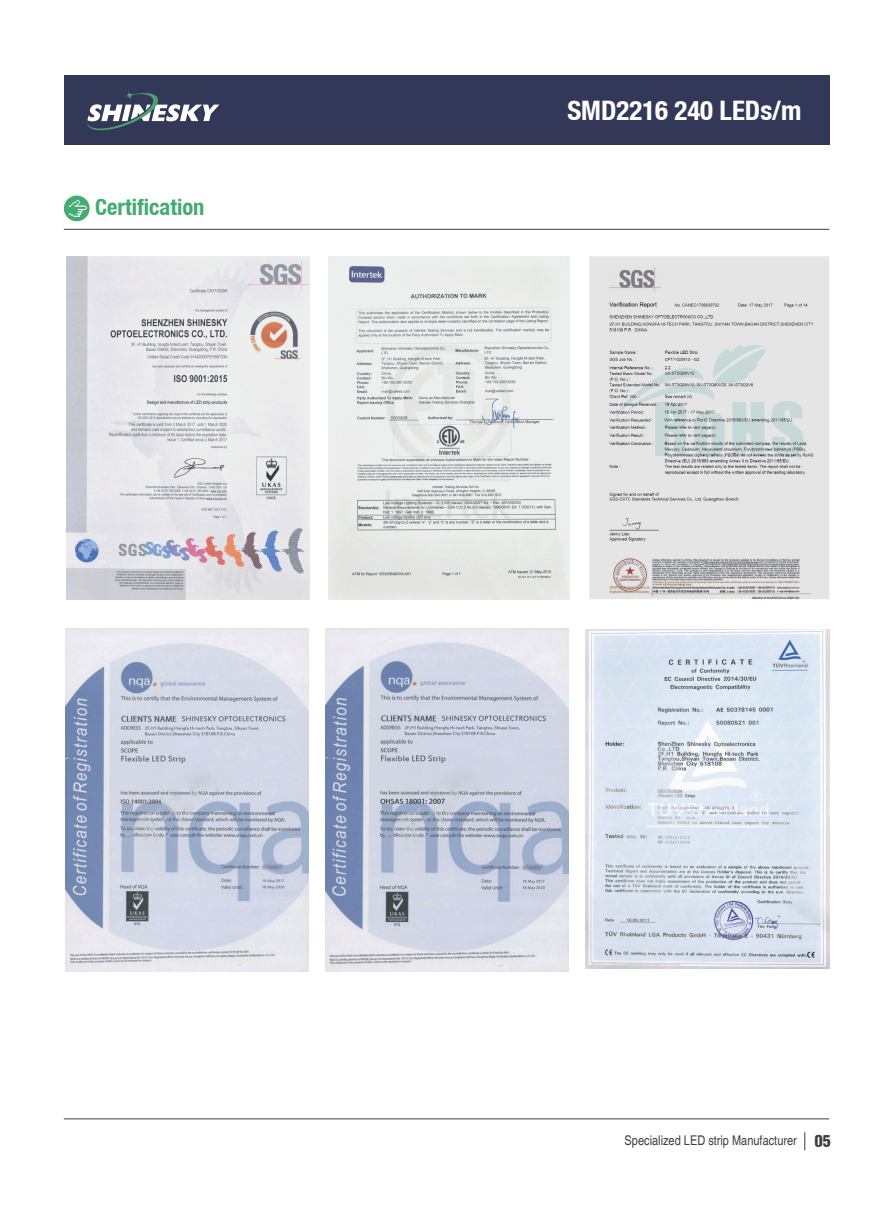
<style>
.page{position:relative;width:893px;height:1212px;background:#fff}
.page>*{position:absolute;margin:0;border:0;box-sizing:border-box;transform-origin:0 0}
.t1{font:700 condensed 26.85px "Helvetica Neue LT";color:#fff}
.t2{font:700 condensed 22.5px "Helvetica Neue LT";color:#44ac71}
.t3{font:condensed 13.35px "Helvetica";color:#3e3e3f}
.s1{font-family:"Helvetica Condensed Black Se";font-stretch:normal;font-size:18.15px}
</style>
<div class="page">
<img style="left:329px;top:256px;width:240px;height:343px">
<img style="left:66px;top:256px;width:243px;height:343px">
<img style="left:586px;top:629px;width:243px;height:340px">
<img style="left:65px;top:628px;width:243px;height:343px">
<img style="left:325px;top:628px;width:244px;height:343px">
<img style="left:589px;top:256px;width:240px;height:343px">
<img style="left:615px;top:367px;width:189px;height:90px">
<img style="left:615px;top:345px;width:152px;height:75px">
<div style="left:64px;top:196px;width:26px;height:25px;background:#44ac71;border-radius:50%"></div>
<svg style="left:69px;top:200px;width:18px;height:17px"></svg>
<hr style="left:64px;top:229px;width:765px;height:1px;background:#3e3e3f">
<hr style="left:64px;top:1118px;width:765px;height:1px;background:#3e3e3f">
<svg style="left:804px;top:1132px;width:1px;height:18px"></svg>
<div style="left:64px;top:76px;width:765px;height:69px;background:#333859"></div>
<svg style="left:87px;top:91px;width:133px;height:40px"></svg>
<h2 class="t2" style="left:95px;top:194px;width:111px">Certification</h2>
<h1 class="t1" style="left:567px;top:94px;width:236px">SMD2216 240 LEDs/m</h1>
<p class="t3" style="left:625px;top:1133px;width:208px">Specialized LED strip Manufacturer <span class="s1">05</span></p>
</div>
